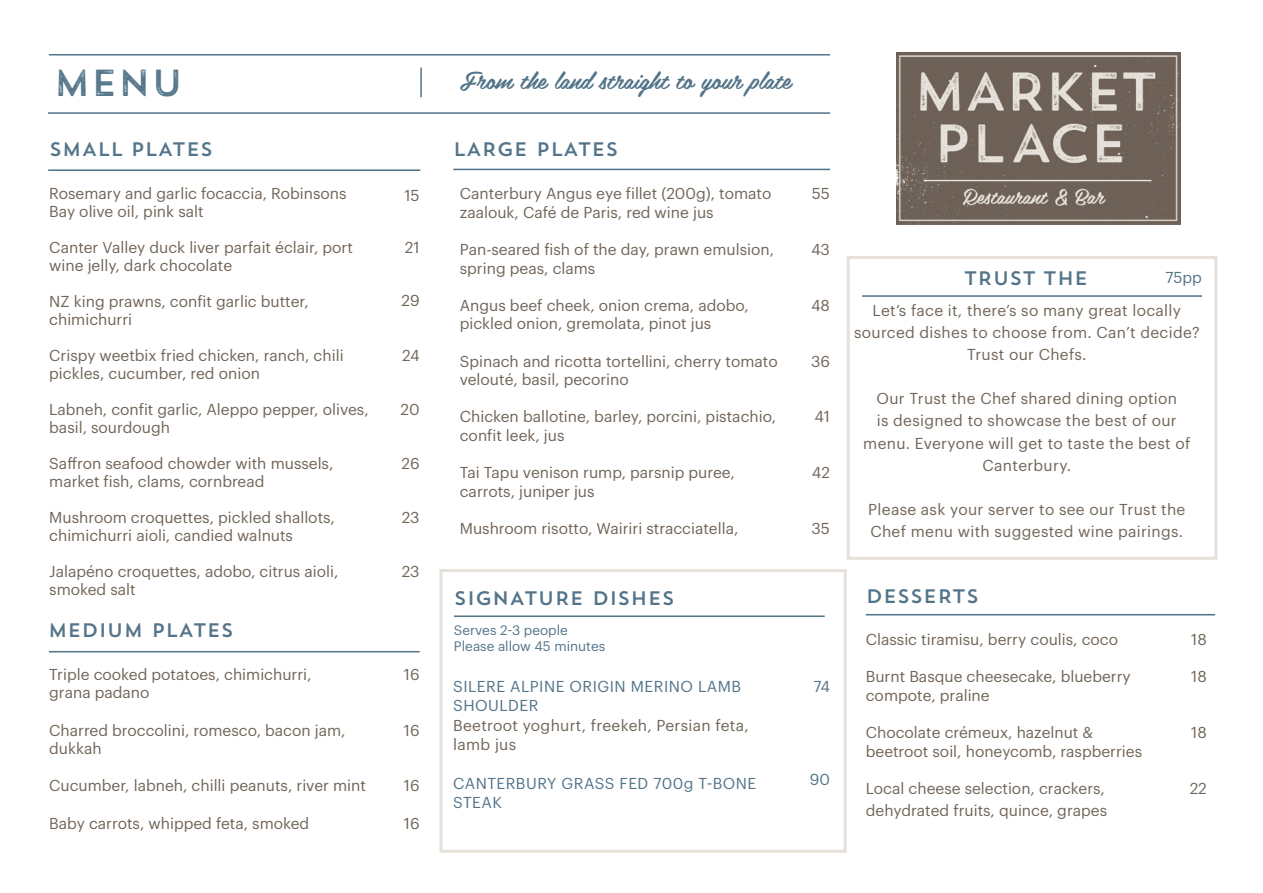
<style>
.page{position:relative;width:1263px;height:893px;background:#fff}
.page>*{position:absolute;margin:0;border:0;box-sizing:border-box;transform-origin:0 0}
.t1{font:37.5px "Trend Rough Sans W00 One";color:#537489}
.t2{font:24px "Belinda";color:#537489}
.t3{font:19.5px "Trend Sans One";color:#537489}
.t4{font:15.45px/18.6px "Graphik";color:#716558}
.t5{font:15.45px/22px "Graphik";letter-spacing:.02em;color:#716558}
.t6{font:15.45px/19.5px "Graphik";letter-spacing:.03em;color:#537489}
.t7{font:13.5px "Graphik";color:#537489}
</style>
<div class="page">
<div style="left:439px;top:569px;width:408px;height:284px;border:3px solid #e5e0d9"></div>
<hr style="left:48px;top:169px;width:372px;height:2px;background:#537489">
<hr style="left:453px;top:169px;width:377px;height:1px;background:#537489">
<hr style="left:49px;top:651px;width:371px;height:1px;background:#537489">
<hr style="left:454px;top:615px;width:371px;height:2px;background:#537489">
<hr style="left:866px;top:614px;width:349px;height:1px;background:#537489">
<img style="left:896px;top:52px;width:284px;height:172px">
<hr style="left:862px;top:295px;width:340px;height:2px;background:#537489">
<hr style="left:49px;top:54px;width:781px;height:2px;background:#537489">
<hr style="left:420px;top:68px;width:2px;height:29px;background:#537489">
<hr style="left:48px;top:112px;width:782px;height:2px;background:#537489">
<div style="left:847px;top:256px;width:370px;height:304px;border:3px solid #e5e0d9"></div>
<p class="t1" style="left:53px;top:59px;width:132px">MENU</p>
<p class="t2" style="left:460px;top:60px;width:332px">From the land straight to your plate</p>
<p class="t3" style="left:49px;top:137px;width:165px">SMALL PLATES</p>
<p class="t4" style="left:49px;top:183px;width:299px;line-height:18px">Rosemary and garlic focaccia, Robinsons<br>Bay olive oil, pink salt</p>
<p class="t4" style="left:49px;top:237px;width:305px;line-height:18px">Canter Valley duck liver parfait éclair, port wine jelly, dark chocolate</p>
<p class="t4" style="left:49px;top:291px;width:261px;line-height:18px">NZ king prawns, confit garlic butter, chimichurri</p>
<p class="t4" style="left:49px;top:345px;width:296px;line-height:18px">Crispy weetbix fried chicken, ranch, chili pickles, cucumber, red onion</p>
<p class="t4" style="left:49px;top:399px;width:321px;line-height:18px">Labneh, confit garlic, Aleppo pepper, olives, basil, sourdough</p>
<p class="t4" style="left:49px;top:453px;width:286px;line-height:18px">Saffron seafood chowder with mussels, market fish, clams, cornbread</p>
<p class="t4" style="left:49px;top:507px;width:287px;line-height:18px">Mushroom croquettes, pickled shallots, chimichurri aioli, candied walnuts</p>
<p class="t4" style="left:49px;top:561px;width:291px;line-height:18px">Jalapéno croquettes, adobo, citrus aioli, smoked salt</p>
<p class="t3" style="left:48px;top:618px;width:187px">MEDIUM PLATES</p>
<p class="t4" style="left:49px;top:664px;width:264px">Triple cooked potatoes, chimichurri, grana padano</p>
<p class="t4" style="left:49px;top:719px;width:298px">Charred broccolini, romesco, bacon jam, dukkah</p>
<p class="t4" style="left:49px;top:775px;width:318px">Cucumber, labneh, chilli peanuts, river mint</p>
<p class="t4" style="left:49px;top:812px;width:262px">Baby carrots, whipped feta, smoked</p>
<p class="t4" style="left:404px;top:185px;width:17px">15</p>
<p class="t4" style="left:405px;top:237px;width:16px">21</p>
<p class="t4" style="left:401px;top:290px;width:20px">29</p>
<p class="t4" style="left:402px;top:345px;width:19px">24</p>
<p class="t4" style="left:401px;top:399px;width:21px">20</p>
<p class="t4" style="left:402px;top:453px;width:20px">26</p>
<p class="t4" style="left:402px;top:507px;width:19px">23</p>
<p class="t4" style="left:402px;top:561px;width:19px">23</p>
<p class="t4" style="left:404px;top:664px;width:17px">16</p>
<p class="t4" style="left:404px;top:719px;width:17px">16</p>
<p class="t4" style="left:404px;top:775px;width:17px">16</p>
<p class="t4" style="left:404px;top:812px;width:17px">16</p>
<p class="t3" style="left:453px;top:137px;width:167px">LARGE PLATES</p>
<p class="t4" style="left:460px;top:183px;width:313px">Canterbury Angus eye fillet (200g), tomato zaalouk, Café de Paris, red wine jus</p>
<p class="t4" style="left:460px;top:239px;width:316px">Pan-seared fish of the day, prawn emulsion, spring peas, clams</p>
<p class="t4" style="left:460px;top:295px;width:291px">Angus beef cheek, onion crema, adobo, pickled onion, gremolata, pinot jus</p>
<p class="t4" style="left:460px;top:350px;width:319px">Spinach and ricotta tortellini, cherry tomato velouté, basil, pecorino</p>
<p class="t4" style="left:460px;top:406px;width:318px">Chicken ballotine, barley, porcini, pistachio, confit leek, jus</p>
<p class="t4" style="left:460px;top:462px;width:277px">Tai Tapu venison rump, parsnip puree, carrots, juniper jus</p>
<p class="t4" style="left:460px;top:518px;width:280px">Mushroom risotto, Wairiri stracciatella,</p>
<p class="t3" style="left:454px;top:586px;width:222px">SIGNATURE DISHES</p>
<p class="t7" style="left:454px;top:620px;width:115px">Serves 2-3 people</p>
<p class="t7" style="left:454px;top:636px;width:153px">Please allow 45 minutes</p>
<p class="t6" style="left:453px;top:675px;width:289px">SILERE ALPINE ORIGIN MERINO LAMB<br>SHOULDER</p>
<p class="t5" style="left:453px;top:714px;width:297px;line-height:19.5px">Beetroot yoghurt, freekeh, Persian feta, lamb jus</p>
<p class="t6" style="left:453px;top:772px;width:305px">CANTERBURY GRASS FED 700g T-BONE<br>STEAK</p>
<p class="t4" style="left:812px;top:183px;width:20px">55</p>
<p class="t4" style="left:811px;top:239px;width:20px">43</p>
<p class="t4" style="left:811px;top:295px;width:20px">48</p>
<p class="t4" style="left:811px;top:350px;width:20px">36</p>
<p class="t4" style="left:814px;top:406px;width:17px">41</p>
<p class="t4" style="left:812px;top:462px;width:20px">42</p>
<p class="t4" style="left:811px;top:518px;width:20px">35</p>
<p class="t6" style="left:813px;top:675px;width:18px">74</p>
<p class="t6" style="left:810px;top:768px;width:22px">90</p>
<p class="t3" style="left:964px;top:265px;width:126px">TRUST THE</p>
<p class="t5" style="left:854px;top:298px;width:347px;text-align:center">Let’s face it, there’s so many great locally sourced dishes to choose from. Can’t decide?<br>Trust our Chefs.</p>
<p class="t5" style="left:863px;top:386px;width:329px;text-align:center">Our Trust the Chef shared dining option<br>is designed to showcase the best of our menu. Everyone will get to taste the best of Canterbury.</p>
<p class="t5" style="left:868px;top:497px;width:319px">Please ask your server to see our Trust the<br>Chef menu with suggested wine pairings.</p>
<p class="t6" style="left:1165px;top:266px;width:38px">75pp</p>
<p class="t3" style="left:866px;top:584px;width:115px">DESSERTS</p>
<p class="t4" style="left:866px;top:629px;width:254px">Classic tiramisu, berry coulis, coco</p>
<p class="t4" style="left:866px;top:666px;width:266px">Burnt Basque cheesecake, blueberry compote, praline</p>
<p class="t4" style="left:866px;top:722px;width:278px">Chocolate crémeux, hazelnut &amp; beetroot soil, honeycomb, raspberries</p>
<p class="t4" style="left:866px;top:776px;width:243px;line-height:21.8px">Local cheese selection, crackers, dehydrated fruits, quince, grapes</p>
<p class="t4" style="left:1191px;top:629px;width:17px">18</p>
<p class="t4" style="left:1191px;top:666px;width:17px">18</p>
<p class="t4" style="left:1191px;top:722px;width:17px">18</p>
<p class="t4" style="left:1190px;top:778px;width:19px">22</p>
</div>
